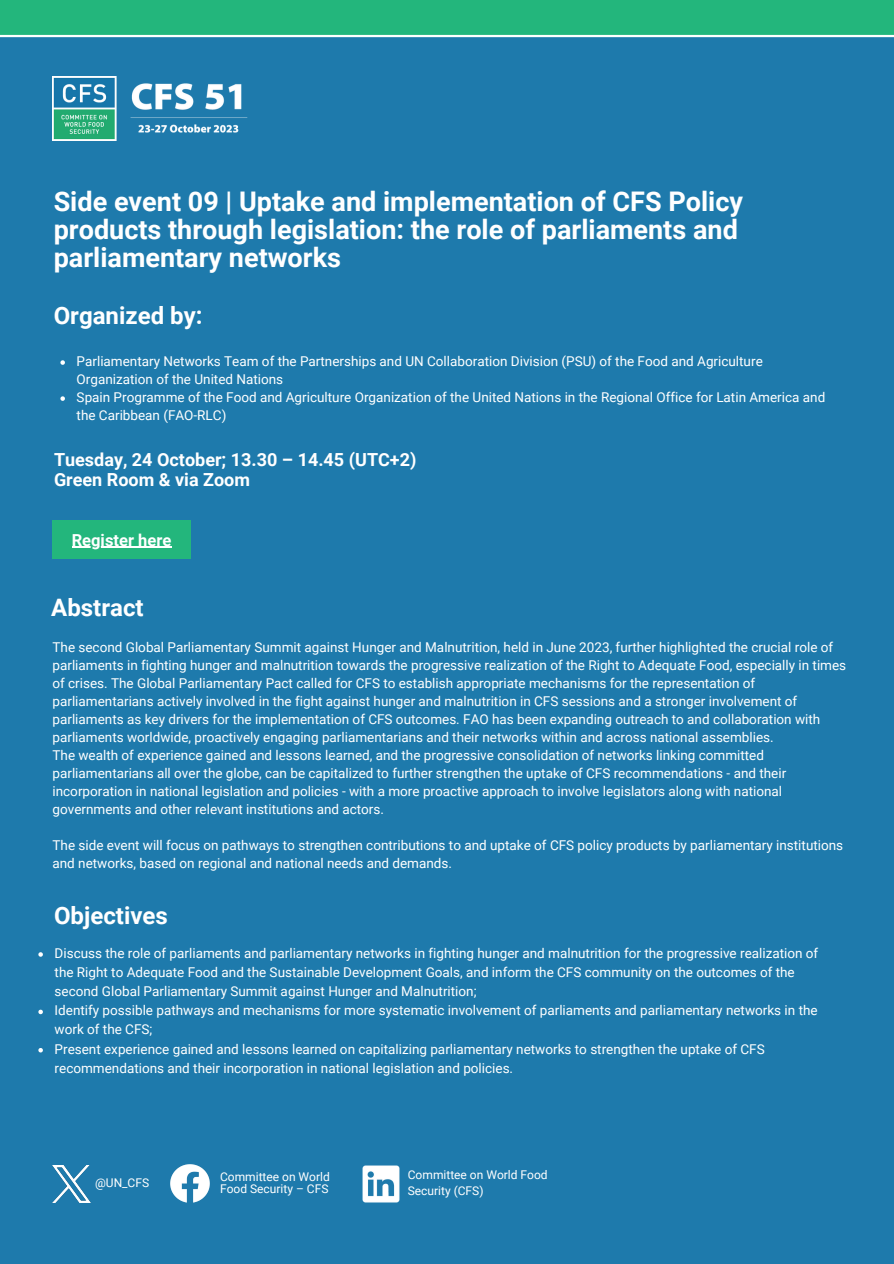
<style>
.page{position:relative;width:894px;height:1264px;background:#fff}
.page>*{position:absolute;margin:0;border:0;box-sizing:border-box;transform-origin:0 0}
.t1{font:700 27px/28.2px "Roboto";color:#fff}
.t2{font:700 24px "Roboto";color:#fff}
.t3{font:700 18px "Roboto";color:#fff}
.t4{font:700 16.5px "Roboto";color:#fff}
.t5{font:13.5px/18px "Roboto";color:#fff}
.t6{font:12px/16px "Roboto";color:#fff}
</style>
<div class="page">
<div style="left:0;top:0;width:893px;height:1263px;background:#1e7aac"></div>
<div style="left:0;top:0;width:893px;height:36px;background:#23b67c"></div>
<hr style="left:0;top:35px;width:893px;height:2px;background:#fff">
<img style="left:53px;top:76px;width:195px;height:65px">
<div style="left:52px;top:521px;width:139px;height:38px;background:#23b67c"></div>
<hr style="left:72px;top:546px;width:99px;height:2px;background:#fff">
<svg style="left:60px;top:360px;width:5px;height:5px"></svg>
<svg style="left:60px;top:396px;width:5px;height:5px"></svg>
<svg style="left:38px;top:952px;width:5px;height:4px"></svg>
<svg style="left:38px;top:1009px;width:5px;height:5px"></svg>
<svg style="left:38px;top:1048px;width:5px;height:4px"></svg>
<img style="left:362px;top:1165px;width:38px;height:38px">
<img style="left:171px;top:1164px;width:38px;height:38px">
<img style="left:53px;top:1165px;width:37px;height:37px">
<p class="t1" style="left:54px;top:187px;width:690px">Side event 09 | Uptake and implementation of CFS Policy products through legislation: the role of parliaments and parliamentary networks</p>
<p class="t2" style="left:54px;top:302px;width:150px">Organized by:</p>
<p class="t5" style="left:77px;top:352px;width:687px">Parliamentary Networks Team of the Partnerships and UN Collaboration Division (PSU) of the Food and Agriculture<br>Organization of the United Nations</p>
<p class="t5" style="left:77px;top:388px;width:750px">Spain Programme of the Food and Agriculture Organization of the United Nations in the Regional Office for Latin America and the Caribbean (FAO-RLC)</p>
<p class="t3" style="left:54px;top:449px;width:364px">Tuesday, 24 October; 13.30 – 14.45 (UTC+2)</p>
<p class="t3" style="left:54px;top:469px;width:197px">Green Room &amp; via Zoom</p>
<p class="t4" style="left:72px;top:530px;width:101px">Register here</p>
<p class="t2" style="left:51px;top:593px;width:94px">Abstract</p>
<p class="t5" style="left:52px;top:638px;width:795px">The second Global Parliamentary Summit against Hunger and Malnutrition, held in June 2023, further highlighted the crucial role of parliaments in fighting hunger and malnutrition towards the progressive realization of the Right to Adequate Food, especially in times of crises. The Global Parliamentary Pact called for CFS to establish appropriate mechanisms for the representation of parliamentarians actively involved in the fight against hunger and malnutrition in CFS sessions and a stronger involvement of parliaments as key drivers for the implementation of CFS outcomes. FAO has been expanding outreach to and collaboration with parliaments worldwide, proactively engaging parliamentarians and their networks within and across national assemblies.</p>
<p class="t5" style="left:52px;top:746px;width:735px">The wealth of experience gained and lessons learned, and the progressive consolidation of networks linking committed parliamentarians all over the globe, can be capitalized to further strengthen the uptake of CFS recommendations - and their incorporation in national legislation and policies - with a more proactive approach to involve legislators along with national governments and other relevant institutions and actors.</p>
<p class="t5" style="left:52px;top:836px;width:792px">The side event will focus on pathways to strengthen contributions to and uptake of CFS policy products by parliamentary institutions and networks, based on regional and national needs and demands.</p>
<p class="t2" style="left:54px;top:901px;width:115px">Objectives</p>
<p class="t5" style="left:55px;top:943px;width:765px;line-height:19.2px">Discuss the role of parliaments and parliamentary networks in fighting hunger and malnutrition for the progressive realization of the Right to Adequate Food and the Sustainable Development Goals, and inform the CFS community on the outcomes of the second Global Parliamentary Summit against Hunger and Malnutrition;</p>
<p class="t5" style="left:55px;top:1001px;width:764px;line-height:19.2px">Identify possible pathways and mechanisms for more systematic involvement of parliaments and parliamentary networks in the work of the CFS;</p>
<p class="t5" style="left:55px;top:1039px;width:711px;line-height:19.2px">Present experience gained and lessons learned on capitalizing parliamentary networks to strengthen the uptake of CFS recommendations and their incorporation in national legislation and policies.</p>
<p class="t6" style="left:95px;top:1174px;width:56px">@UN_CFS</p>
<p class="t6" style="left:220px;top:1171px;width:111px;line-height:12px">Committee on World<br>Food Security – CFS</p>
<p class="t6" style="left:407px;top:1167px;width:141px">Committee on World Food<br>Security (CFS)</p>
</div>
